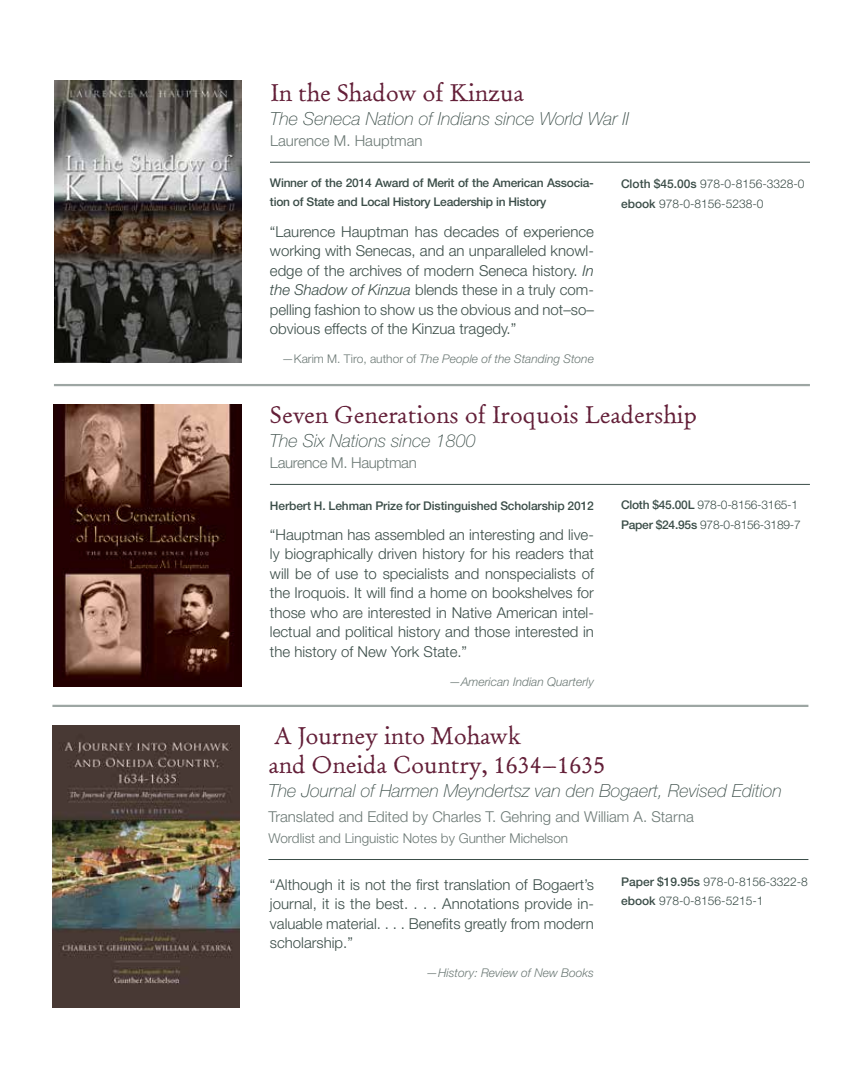
<style>
.page{position:relative;width:864px;height:1080px;background:#fff}
.page>*{position:absolute;margin:0;border:0;box-sizing:border-box;transform-origin:0 0}
.t1{font:24px/28.8px "Old Claude LP Std";color:#631f38}
.t2{font:italic 100 18px "Helvetica Neue LT Std";color:#3b4d48}
.t3{font:300 15px/19.5px "Helvetica Neue LT Std";color:#3b4d48;text-align:justify}
.t4{font:300 15px "Helvetica Neue LT Std";color:#6c7975}
.t5{font:300 15px "Helvetica Neue LT Std";letter-spacing:-.02em;color:#6c7975}
.t6{font:300 13.5px "Helvetica Neue LT Std";color:#6c7975}
.t7{font:500 12px/19.5px "Helvetica Neue LT Std";letter-spacing:-.02em;color:#3b4d48}
.t8{font:300 12px/19.5px "Helvetica Neue LT Std";color:#3b4d48}
.t9{font:italic 300 12px "Helvetica Neue LT Std";color:#6c7975}
.t10{font:300 12px/19.5px "Helvetica Neue LT Std";letter-spacing:-.02em;color:#3b4d48}
.s1{font-style:italic}
.s2{font-style:normal}
.s3{font-weight:500}
</style>
<div class="page">
<img style="left:54px;top:81px;width:187px;height:282px">
<hr style="left:270px;top:162px;width:540px;height:1px;background:#3b4d48">
<img style="left:54px;top:405px;width:187px;height:282px">
<hr style="left:270px;top:484px;width:540px;height:1px;background:#3b4d48">
<hr style="left:54px;top:384px;width:756px;height:2px;background:#9da6a3">
<img style="left:52px;top:725px;width:188px;height:282px">
<hr style="left:268px;top:859px;width:540px;height:1px;background:#3b4d48">
<hr style="left:52px;top:705px;width:756px;height:2px;background:#9da6a3">
<h1 class="t1" style="left:270px;top:79px;width:255px">In the Shadow of Kinzua</h1>
<p class="t2" style="left:270px;top:108px;width:361px">The Seneca Nation of Indians since World War II</p>
<p class="t4" style="left:270px;top:131px;width:154px">Laurence M. Hauptman</p>
<p class="t7" style="left:270px;top:173px;width:325px">Winner of the 2014 Award of Merit of the American Associa&shy;tion of State and Local History Leadership in History</p>
<p class="t3" style="left:270px;top:221px;width:326px">“Laurence Hauptman has decades of experience working with Senecas, and an unparalleled knowl&shy;edge of the archives of modern Seneca history. <span class="s1">In the Shadow of Kinzua</span> blends these in a truly com&shy;pelling fashion to show us the obvious and not–so– obvious effects of the Kinzua tragedy.”</p>
<p class="t9" style="left:282px;top:352px;width:313px"><span class="s2">—Karim M. Tiro, author of</span> The People of the Standing Stone</p>
<p class="t8" style="left:621px;top:174px;width:185px"><span class="s3">Cloth $45.00s</span> 978-0-8156-3328-0 <span class="s3">ebook</span> 978-0-8156-5238-0</p>
<h1 class="t1" style="left:270px;top:401px;width:429px">Seven Generations of Iroquois Leadership</h1>
<p class="t2" style="left:270px;top:430px;width:207px">The Six Nations since 1800</p>
<p class="t5" style="left:270px;top:454px;width:148px">Laurence M. Hauptman</p>
<p class="t7" style="left:270px;top:495px;width:325px">Herbert H. Lehman Prize for Distinguished Scholarship 2012</p>
<p class="t3" style="left:270px;top:524px;width:326px">“Hauptman has assembled an interesting and live&shy;ly biographically driven history for his readers that will be of use to specialists and nonspecialists of the Iroquois. It will find a home on bookshelves for those who are interested in Native American intel&shy;lectual and political history and those interested in the history of New York State.”</p>
<p class="t9" style="left:449px;top:674px;width:146px">—American Indian Quarterly</p>
<p class="t10" style="left:621px;top:495px;width:181px"><span class="s3">Cloth $45.00L</span> 978-0-8156-3165-1<br><span class="s3">Paper $24.95s</span> 978-0-8156-3189-7</p>
<h1 class="t1" style="left:268px;top:722px;width:339px">A Journey into Mohawk<br>and Oneida Country, 1634–1635</h1>
<p class="t2" style="left:268px;top:780px;width:515px">The Journal of Harmen Meyndertsz van den Bogaert, Revised Edition</p>
<p class="t4" style="left:268px;top:808px;width:427px">Translated and Edited by Charles T. Gehring and William A. Starna</p>
<p class="t6" style="left:268px;top:830px;width:301px">Wordlist and Linguistic Notes by Gunther Michelson</p>
<p class="t3" style="left:270px;top:874px;width:326px">“Although it is not the first translation of Bogaert’s journal, it is the best. . . . Annotations provide in&shy;valuable material. . . . Benefits greatly from modern scholarship.”</p>
<p class="t9" style="left:426px;top:965px;width:169px">—History: Review of New Books</p>
<p class="t8" style="left:621px;top:871px;width:188px"><span class="s3">Paper $19.95s</span> 978-0-8156-3322-8 <span class="s3">ebook</span> 978-0-8156-5215-1</p>
</div>
